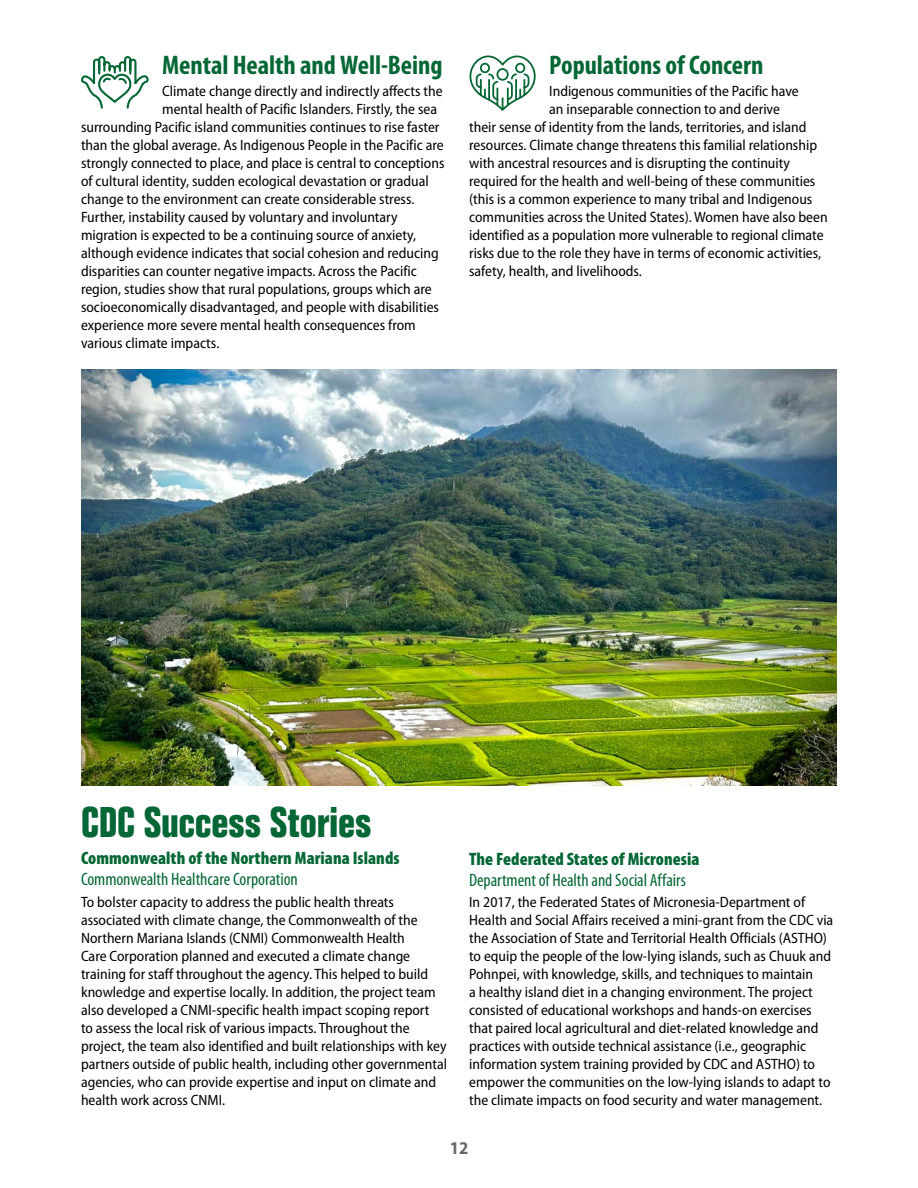
<style>
.page{position:relative;width:918px;height:1188px;background:#fff}
.page>*{position:absolute;margin:0;border:0;box-sizing:border-box;transform-origin:0 0}
.H4_for_TOC{font:700 condensed 42px "Folio Std";color:#056735}
.t1{font:700 condensed 27px "Myriad Pro";color:#056735}
.H5_alt{font:900 condensed 18px/21px "Myriad Pro";letter-spacing:.005em;color:#056735}
.H5_alt-2{font:condensed 18px/21px "Myriad Pro";letter-spacing:-.005em;color:#056735}
.t2{font:700 semi-condensed 18px "Myriad Pro";color:#6a696b}
.t3{font:semi-condensed 15px/18px "Myriad Pro";color:#000}
.s1{font-weight:400}
.s2{font-weight:900}
</style>
<div class="page">
<svg style="left:81px;top:56px;width:68px;height:53px"></svg>
<svg style="left:469px;top:55px;width:67px;height:56px"></svg>
<img style="left:81px;top:370px;width:756px;height:415px">
<h5 class="t1" style="left:162px;top:50px;width:282px">Mental Health and Well-Being</h5>
<p class="t3" style="left:162px;top:82px;width:282px">Climate change directly and indirectly affects the</p>
<p class="t3" style="left:162px;top:100px;width:276px">mental health of Pacific Islanders. Firstly, the sea</p>
<p class="t3" style="left:81px;top:118px;width:360px">surrounding Pacific island communities continues to rise faster</p>
<p class="t3" style="left:81px;top:136px;width:364px">than the global average. As Indigenous People in the Pacific are</p>
<p class="t3" style="left:81px;top:154px;width:365px">strongly connected to place, and place is central to conceptions</p>
<p class="t3" style="left:81px;top:172px;width:349px">of cultural identity, sudden ecological devastation or gradual</p>
<p class="t3" style="left:81px;top:190px;width:335px">change to the environment can create considerable stress.</p>
<p class="t3" style="left:81px;top:208px;width:318px">Further, instability caused by voluntary and involuntary</p>
<p class="t3" style="left:81px;top:226px;width:337px">migration is expected to be a continuing source of anxiety,</p>
<p class="t3" style="left:81px;top:244px;width:359px">although evidence indicates that social cohesion and reducing</p>
<p class="t3" style="left:81px;top:262px;width:337px">disparities can counter negative impacts. Across the Pacific</p>
<p class="t3" style="left:81px;top:280px;width:352px">region, studies show that rural populations, groups which are</p>
<p class="t3" style="left:81px;top:298px;width:360px">socioeconomically disadvantaged, and people with disabilities</p>
<p class="t3" style="left:81px;top:316px;width:336px">experience more severe mental health consequences from</p>
<p class="t3" style="left:81px;top:334px;width:140px">various climate impacts.</p>
<h5 class="t1" style="left:549px;top:50px;width:216px">Populations of Concern</h5>
<p class="t3" style="left:549px;top:82px;width:251px">Indigenous communities of the Pacific have</p>
<p class="t3" style="left:549px;top:100px;width:232px">an inseparable connection to and derive</p>
<p class="t3" style="left:469px;top:118px;width:339px">their sense of identity from the lands, territories, and island</p>
<p class="t3" style="left:469px;top:136px;width:350px">resources. Climate change threatens this familial relationship</p>
<p class="t3" style="left:469px;top:154px;width:322px">with ancestral resources and is disrupting the continuity</p>
<p class="t3" style="left:469px;top:172px;width:348px">required for the health and well-being of these communities</p>
<p class="t3" style="left:469px;top:190px;width:345px">(this is a common experience to many tribal and Indigenous</p>
<p class="t3" style="left:469px;top:208px;width:360px">communities across the United States). Women have also been</p>
<p class="t3" style="left:469px;top:226px;width:356px">identified as a population more vulnerable to regional climate</p>
<p class="t3" style="left:469px;top:244px;width:354px">risks due to the role they have in terms of economic activities,</p>
<p class="t3" style="left:469px;top:262px;width:174px">safety, health, and livelihoods.</p>
<h4 class="H4_for_TOC" style="left:81px;top:799px;width:292px">CDC Success Stories</h4>
<h5 class="H5_alt" style="left:81px;top:848px;width:320px">Commonwealth of the Northern Mariana Islands<br><span class="s1">Commonwealth Healthcare Corporation</span></h5>
<p class="t3" style="left:81px;top:893px;width:368px">To bolster capacity to address the public health threats associated with climate change, the Commonwealth of the Northern Mariana Islands (CNMI) Commonwealth Health<br>Care Corporation planned and executed a climate change training for staff throughout the agency. This helped to build knowledge and expertise locally. In addition, the project team also developed a CNMI-specific health impact scoping report<br>to assess the local risk of various impacts. Throughout the project, the team also identified and built relationships with key partners outside of public health, including other governmental agencies, who can provide expertise and input on climate and health work across CNMI.</p>
<h5 class="H5_alt-2" style="left:469px;top:849px;width:232px"><span class="s2">The Federated States of Micronesia<br></span>Department of Health and Social Affairs</h5>
<p class="t3" style="left:469px;top:894px;width:366px">In 2017, the Federated States of Micronesia-Department of Health and Social Affairs received a mini-grant from the CDC via the Association of State and Territorial Health Officials (ASTHO) to equip the people of the low-lying islands, such as Chuuk and Pohnpei, with knowledge, skills, and techniques to maintain<br>a healthy island diet in a changing environment. The project consisted of educational workshops and hands-on exercises that paired local agricultural and diet-related knowledge and practices with outside technical assistance (i.e., geographic information system training provided by CDC and ASTHO) to empower the communities on the low-lying islands to adapt to the climate impacts on food security and water management.</p>
<p class="t2" style="left:450px;top:1138px;width:20px">12</p>
</div>
